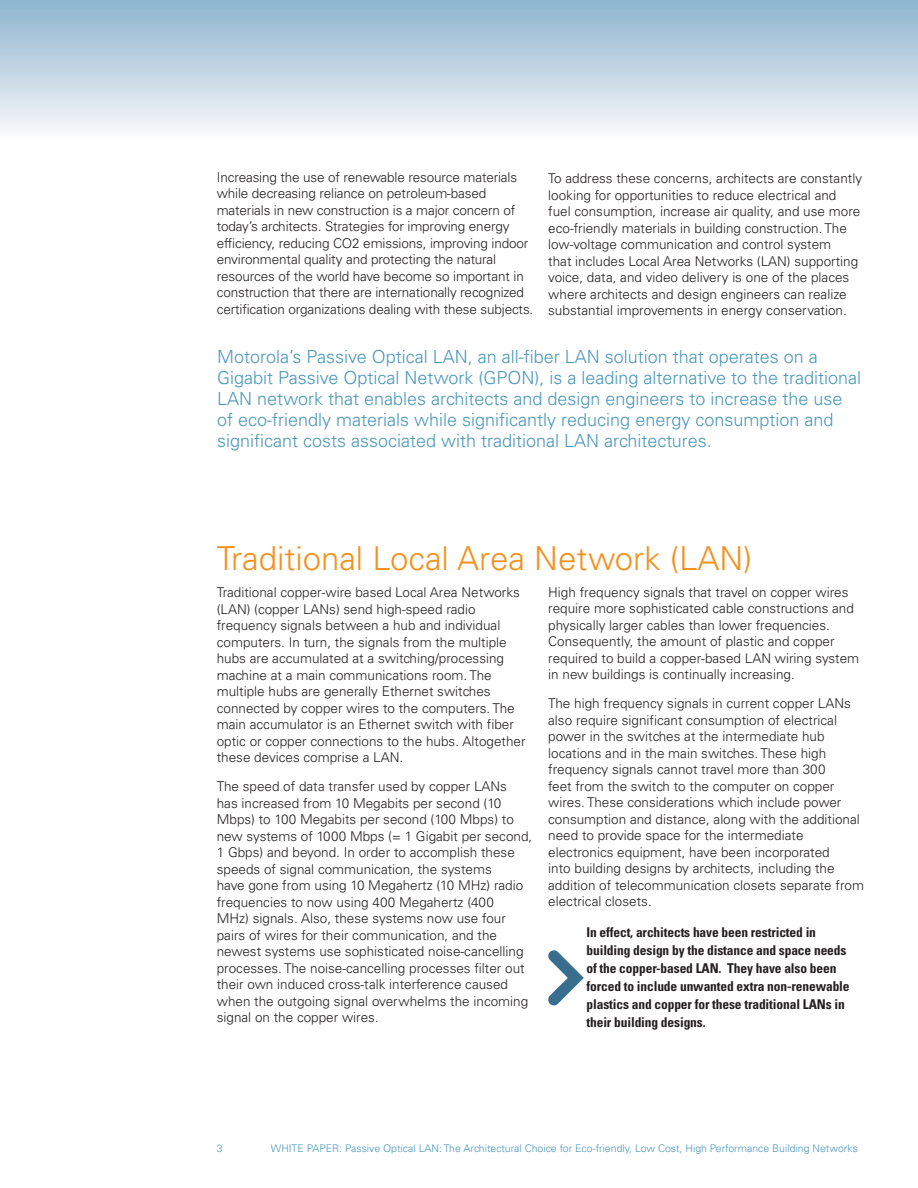
<style>
.page{position:relative;width:918px;height:1188px;background:#fff}
.page>*{position:absolute;margin:0;border:0;box-sizing:border-box;transform-origin:0 0}
.t1{font:300 33px "Univers";color:#f3911d}
.t2{font:300 18px/21px "Univers";color:#4b98bb}
.t3{font:300 13.5px/16.5px "Univers";color:#231f20}
.t4{font:700 condensed 13.5px/18px "Univers LT Std";letter-spacing:-.01em;color:#231f20}
.t5{font:300 10.5px "Univers";color:#4b98bb}
</style>
<div class="page">
<div style="left:0;top:0;width:918px;height:136px;background:linear-gradient(to bottom,#8db4ce,#f7f7f9)"></div>
<svg style="left:548px;top:950px;width:36px;height:55px"></svg>
<p class="t3" style="left:217px;top:170px;width:318px">Increasing the use of renewable resource materials while decreasing reliance on petroleum-based materials in new construction is a major concern of today’s architects. Strategies for improving energy efficiency, reducing CO2 emissions, improving indoor environmental quality and protecting the natural resources of the world have become so important in construction that there are internationally recognized certification organizations dealing with these subjects.</p>
<p class="t3" style="left:548px;top:171px;width:315px">To address these concerns, architects are constantly looking for opportunities to reduce electrical and fuel consumption, increase air quality, and use more eco-friendly materials in building construction. The low-voltage communication and control system<br>that includes Local Area Networks (LAN) supporting voice, data, and video delivery is one of the places where architects and design engineers can realize substantial improvements in energy conservation.</p>
<p class="t2" style="left:217px;top:348px;width:645px">Motorola’s Passive Optical LAN, an all-fiber LAN solution that operates on a Gigabit Passive Optical Network (GPON), is a leading alternative to the traditional LAN network that enables architects and design engineers to increase the use of eco-friendly materials while significantly reducing energy consumption and significant costs associated with traditional LAN architectures.</p>
<h1 class="t1" style="left:217px;top:546px;width:537px">Traditional Local Area Network (LAN)</h1>
<p class="t3" style="left:548px;top:585px;width:313px">High frequency signals that travel on copper wires require more sophisticated cable constructions and physically larger cables than lower frequencies.<br>Consequently, the amount of plastic and copper required to build a copper-based LAN wiring system in new buildings is continually increasing.</p>
<p class="t3" style="left:548px;top:696px;width:317px">The high frequency signals in current copper LANs also require significant consumption of electrical power in the switches at the intermediate hub locations and in the main switches. These high frequency signals cannot travel more than 300<br>feet from the switch to the computer on copper wires. These considerations which include power consumption and distance, along with the additional need to provide space for the intermediate electronics equipment, have been incorporated<br>into building designs by architects, including the addition of telecommunication closets separate from electrical closets.</p>
<p class="t4" style="left:587px;top:924px;width:265px">In effect, architects have been restricted in building design by the distance and space needs of the copper-based LAN. They have also been forced to include unwanted extra non-renewable plastics and copper for these traditional LANs in their building designs.</p>
<p class="t3" style="left:217px;top:585px;width:310px">Traditional copper-wire based Local Area Networks (LAN) (copper LANs) send high-speed radio frequency signals between a hub and individual computers. In turn, the signals from the multiple hubs are accumulated at a switching/processing machine at a main communications room. The multiple hubs are generally Ethernet switches connected by copper wires to the computers. The main accumulator is an Ethernet switch with fiber optic or copper connections to the hubs. Altogether these devices comprise a LAN.</p>
<p class="t3" style="left:217px;top:779px;width:317px">The speed of data transfer used by copper LANs<br>has increased from 10 Megabits per second (10<br>Mbps) to 100 Megabits per second (100 Mbps) to new systems of 1000 Mbps (= 1 Gigabit per second, 1 Gbps) and beyond. In order to accomplish these speeds of signal communication, the systems<br>have gone from using 10 Megahertz (10 MHz) radio frequencies to now using 400 Megahertz (400<br>MHz) signals. Also, these systems now use four pairs of wires for their communication, and the newest systems use sophisticated noise-cancelling processes. The noise-cancelling processes filter out their own induced cross-talk interference caused when the outgoing signal overwhelms the incoming signal on the copper wires.</p>
<p class="t5" style="left:217px;top:1145px;width:7px">3</p>
<p class="t5" style="left:271px;top:1145px;width:589px">WHITE PAPER: Passive Optical LAN: The Architectural Choice for Eco-friendly, Low Cost, High Performance Building Networks</p>
</div>
